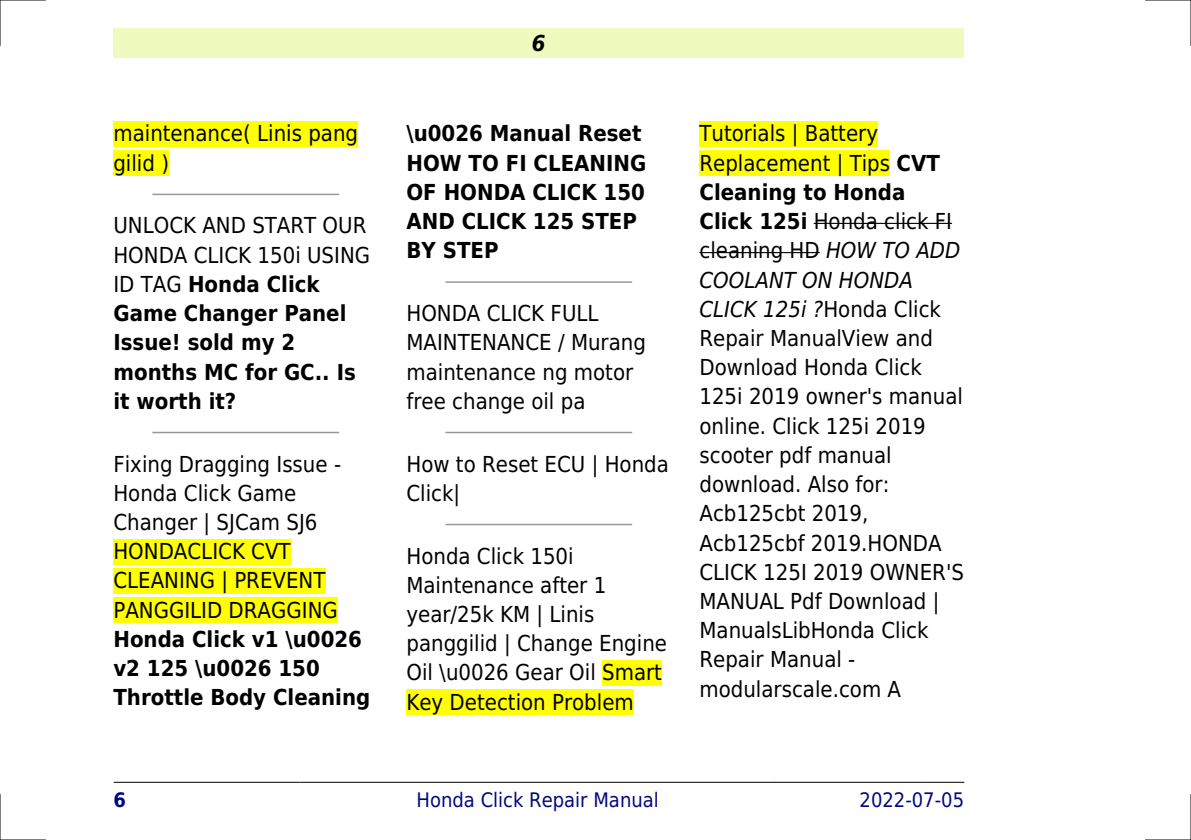
<style>
.page{position:relative;width:1191px;height:840px;background:#fff}
.page>*{position:absolute;margin:0;border:0;box-sizing:border-box;transform-origin:0 0}
.t1{font:22px/29.2px "DejaVu Sans Condensed";color:#000}
.t2{font:700 22px/29.2px "DejaVu Sans Condensed";color:#000}
.t3{font:italic 700 22px "DejaVu Sans Condensed";color:#000}
.t4{font:20px "DejaVu Sans Condensed";color:#000880}
.t5{font:700 20px "DejaVu Sans Condensed";color:#000880}
.s1{font-weight:400}
.s2{font-weight:700}
.s3{font-style:italic}
</style>
<div class="page">
<div style="left:113px;top:28px;width:851px;height:30px;background:#effbbe"></div>
<hr style="left:114px;top:781px;width:186px;height:1px;background:#000">
<hr style="left:301px;top:781px;width:473px;height:1px;background:#000">
<hr style="left:775px;top:781px;width:189px;height:1px;background:#000">
<div style="left:113px;top:121px;width:245px;height:25px;background:#ff0"></div>
<div style="left:113px;top:150px;width:56px;height:26px;background:#ff0"></div>
<hr style="left:153px;top:193px;width:185px;height:2px;background:#999">
<hr style="left:153px;top:431px;width:185px;height:2px;background:#999">
<div style="left:113px;top:538px;width:178px;height:26px;background:#ff0"></div>
<div style="left:113px;top:567px;width:212px;height:26px;background:#ff0"></div>
<div style="left:113px;top:597px;width:225px;height:25px;background:#ff0"></div>
<hr style="left:446px;top:281px;width:185px;height:2px;background:#999">
<hr style="left:446px;top:431px;width:185px;height:2px;background:#999">
<hr style="left:446px;top:523px;width:185px;height:2px;background:#999">
<div style="left:602px;top:659px;width:60px;height:26px;background:#ff0"></div>
<div style="left:406px;top:688px;width:228px;height:26px;background:#ff0"></div>
<div style="left:699px;top:121px;width:179px;height:25px;background:#ff0"></div>
<div style="left:699px;top:150px;width:191px;height:26px;background:#ff0"></div>
<hr style="left:813px;top:223px;width:139px;height:1px;background:#000">
<hr style="left:699px;top:252px;width:120px;height:1px;background:#000">
<hr style="left:0;top:0;width:45px;height:1px;background:#000">
<hr style="left:1145px;top:0;width:46px;height:1px;background:#000">
<hr style="left:0;top:839px;width:45px;height:1px;background:#000">
<hr style="left:1145px;top:839px;width:46px;height:1px;background:#000">
<hr style="left:0;top:0;width:1px;height:45px;background:#000">
<hr style="left:0;top:794px;width:1px;height:45px;background:#000">
<hr style="left:1190px;top:0;width:1px;height:45px;background:#000">
<hr style="left:1190px;top:794px;width:1px;height:45px;background:#000">
<p class="t1" style="left:113px;top:119px;width:246px">maintenance( Linis pang gilid )</p>
<p class="t2" style="left:113px;top:211px;width:258px"><span class="s1">UNLOCK AND START OUR<br>HONDA CLICK 150i USING<br>ID TAG</span> Honda Click<br>Game Changer Panel<br>Issue! sold my 2 months MC for GC.. Is it worth it?</p>
<p class="t1" style="left:113px;top:449px;width:229px">Fixing Dragging Issue -<br>Honda Click Game<br>Changer | SJCam SJ6<br>HONDACLICK CVT<br>CLEANING | PREVENT<br>PANGGILID DRAGGING</p>
<p class="t2" style="left:113px;top:624px;width:258px">Honda Click v1 \u0026 v2 125 \u0026 150<br>Throttle Body Cleaning</p>
<p class="t3" style="left:532px;top:30px;width:15px">6</p>
<p class="t2" style="left:406px;top:119px;width:241px">\u0026 Manual Reset<br>HOW TO FI CLEANING<br>OF HONDA CLICK 150<br>AND CLICK 125 STEP<br>BY STEP</p>
<p class="t1" style="left:406px;top:299px;width:241px">HONDA CLICK FULL<br>MAINTENANCE / Murang maintenance ng motor free change oil pa</p>
<p class="t1" style="left:406px;top:449px;width:264px">How to Reset ECU | Honda<br>Click|</p>
<p class="t1" style="left:406px;top:541px;width:262px">Honda Click 150i<br>Maintenance after 1 year/25k KM | Linis panggilid | Change Engine<br>Oil \u0026 Gear Oil Smart<br>Key Detection Problem</p>
<p class="t1" style="left:699px;top:119px;width:266px">Tutorials | Battery<br>Replacement | Tips <span class="s2">CVT<br>Cleaning to Honda<br>Click 125i</span> Honda click FI cleaning HD <span class="s3">HOW TO ADD<br>COOLANT ON HONDA<br>CLICK 125i ?</span>Honda Click<br>Repair ManualView and<br>Download Honda Click<br>125i 2019 owner's manual online. Click 125i 2019 scooter pdf manual download. Also for:<br>Acb125cbt 2019,<br>Acb125cbf 2019.HONDA<br>CLICK 125I 2019 OWNER'S<br>MANUAL Pdf Download |<br>ManualsLibHonda Click<br>Repair Manual - modularscale.com A</p>
<p class="t5" style="left:113px;top:787px;width:14px">6</p>
<p class="t4" style="left:416px;top:787px;width:244px">Honda Click Repair Manual</p>
<p class="t4" style="left:859px;top:787px;width:106px">2022-07-05</p>
</div>
